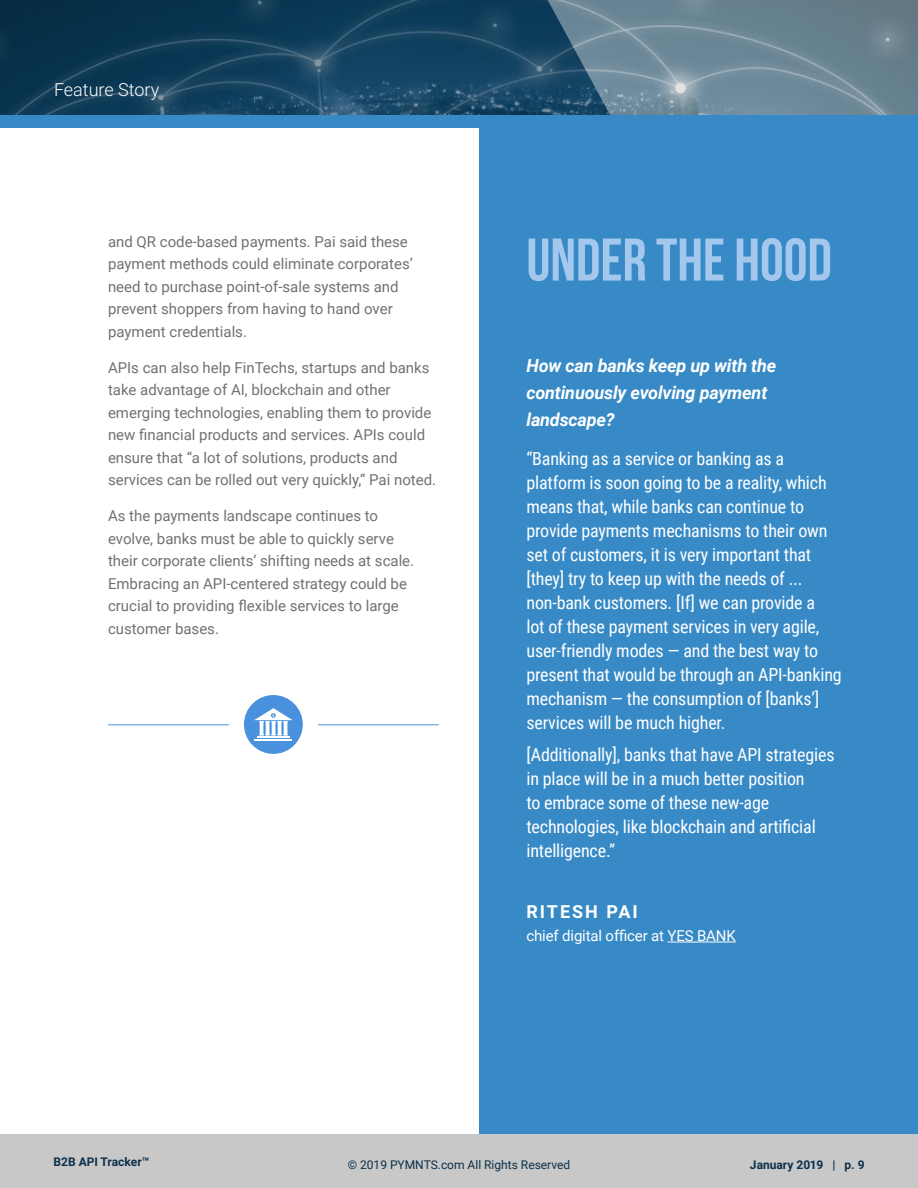
<style>
.page{position:relative;width:918px;height:1188px;background:#fff}
.page>*{position:absolute;margin:0;border:0;box-sizing:border-box;transform-origin:0 0}
.graphic_titles{font:700 60px "Bebas Neue";color:#a4c8ed}
.Body{font:18px/24px "Roboto Condensed";letter-spacing:-.01em;color:#fff}
.Body-2{font:italic 700 18px/27px "Roboto";letter-spacing:-.01em;color:#fff}
.Page_header_continue{font:300 18px "Roboto";color:#fff}
.Body-3{font:700 18px "Roboto";letter-spacing:.11em;color:#fff}
.Body-4{font:15px/22.5px "Roboto";color:#717073}
.Body-5{font:15px "Roboto";letter-spacing:-.01em;color:#fff}
.t1{font:12px "Roboto";color:#0c304a}
.t2{font:700 12px "Roboto";color:#0c304a}
</style>
<div class="page">
<svg style="left:617px;top:0;width:301px;height:115px;background:#6e8896"></svg>
<svg style="left:0;top:0;width:617px;height:115px;background:#18445f"></svg>
<div style="left:0;top:115px;width:918px;height:12px;background:#388ac6"></div>
<div style="left:0;top:1134px;width:918px;height:54px;background:#c8c8c8"></div>
<div style="left:479px;top:127px;width:439px;height:1007px;background:#388ac6"></div>
<hr style="left:668px;top:942px;width:68px;height:1px;background:#fff">
<hr style="left:108px;top:724px;width:121px;height:1px;background:#4991dc">
<hr style="left:318px;top:724px;width:121px;height:1px;background:#4991dc">
<div style="left:244px;top:695px;width:59px;height:59px;background:#4991dc;border-radius:50%"></div>
<hr style="left:257px;top:737px;width:33px;height:1px;background:#fff">
<hr style="left:255px;top:739px;width:37px;height:2px;background:#fff">
<svg style="left:254px;top:708px;width:39px;height:28px"></svg>
<p class="Page_header_continue" style="left:54px;top:77px;width:107px">Feature Story</p>
<p class="Body-4" style="left:108px;top:230px;width:306px">and QR code-based payments. Pai said these payment methods could eliminate corporates’ need to purchase point-of-sale systems and prevent shoppers from having to hand over payment credentials.</p>
<p class="Body-4" style="left:108px;top:356px;width:330px">APIs can also help FinTechs, startups and banks take advantage of AI, blockchain and other emerging technologies, enabling them to provide new financial products and services. APIs could ensure that “a lot of solutions, products and services can be rolled out very quickly,” Pai noted.</p>
<p class="Body-4" style="left:108px;top:504px;width:308px">As the payments landscape continues to evolve, banks must be able to quickly serve their corporate clients’ shifting needs at scale.<br>Embracing an API-centered strategy could be crucial to providing flexible services to large customer bases.</p>
<p class="graphic_titles" style="left:526px;top:227px;width:307px">UNDER THE HOOD</p>
<p class="Body-2" style="left:526px;top:351px;width:251px">How can banks keep up with the continuously evolving payment landscape?</p>
<p class="Body" style="left:526px;top:446px;width:317px">“Banking as a service or banking as a platform is soon going to be a reality, which means that, while banks can continue to provide payments mechanisms to their own set of customers, it is very important that [they] try to keep up with the needs of ... non-bank customers. [If] we can provide a<br>lot of these payment services in very agile, user-friendly modes — and the best way to present that would be through an API-banking mechanism — the consumption of [banks’] services will be much higher.</p>
<p class="Body" style="left:526px;top:742px;width:310px">[Additionally], banks that have API strategies in place will be in a much better position<br>to embrace some of these new-age technologies, like blockchain and artificial intelligence.”</p>
<p class="Body-3" style="left:526px;top:899px;width:113px">RITESH PAI</p>
<p class="Body-5" style="left:526px;top:925px;width:211px">chief digital officer at YES BANK</p>
<p class="t2" style="left:53px;top:1153px;width:97px">B2B API Tracker™</p>
<p class="t1" style="left:348px;top:1157px;width:224px">© 2019 PYMNTS.com All Rights Reserved</p>
<p class="t2" style="left:750px;top:1157px;width:116px">January 2019 | p. 9</p>
</div>
